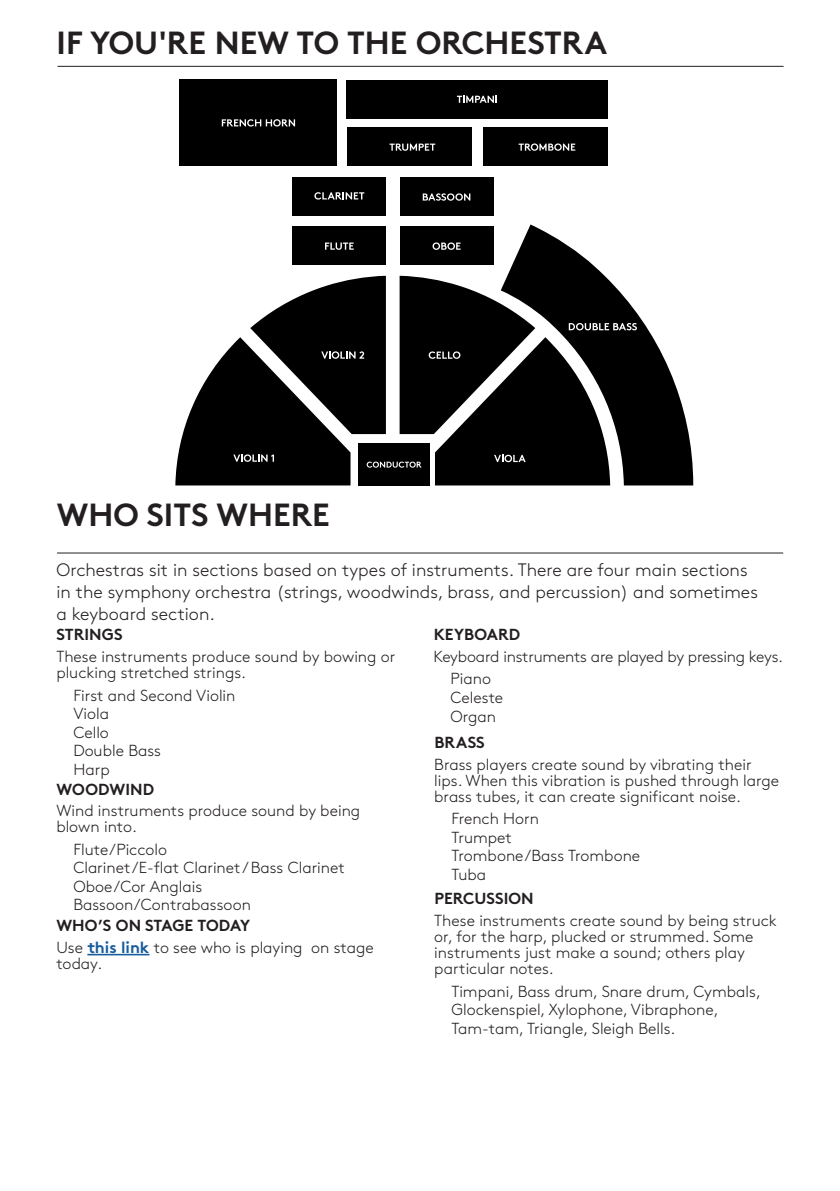
<style>
.page{position:relative;width:840px;height:1191px;background:#fff}
.page>*{position:absolute;margin:0;border:0;box-sizing:border-box;transform-origin:0 0}
.Headers__page{font:700 32px "Brown";color:#231f20}
.SD-_BODY{font:300 18px/22px "Brown";color:#231f20}
.Body__Special___Poem_Song_FOR_THIS_EDITI{font:300 16px/16px "Brown";color:#231f20}
.Body__Special___Poem_Song_FOR_THIS_EDITI-2{font:700 16px "Brown";letter-spacing:.005em;color:#231f20}
.s1{font-weight:700;color:#175d9e}
</style>
<div class="page">
<hr style="left:57px;top:66px;width:726px;height:1px;background:#231f20">
<hr style="left:57px;top:552px;width:725px;height:1px;background:#231f20">
<svg style="left:507px;top:224px;width:185px;height:261px"></svg>
<div style="left:292px;top:177px;width:94px;height:39px;background:#000"></div>
<div style="left:399px;top:177px;width:94px;height:39px;background:#000"></div>
<div style="left:292px;top:226px;width:94px;height:39px;background:#000"></div>
<div style="left:399px;top:226px;width:94px;height:39px;background:#000"></div>
<div style="left:357px;top:443px;width:72px;height:43px;background:#000"></div>
<svg style="left:432px;top:242px;width:28px;height:8px"></svg>
<svg style="left:325px;top:242px;width:28px;height:8px"></svg>
<svg style="left:314px;top:192px;width:50px;height:8px"></svg>
<svg style="left:422px;top:193px;width:48px;height:8px"></svg>
<div style="left:180px;top:80px;width:157px;height:86px;background:#000"></div>
<div style="left:347px;top:128px;width:125px;height:38px;background:#000"></div>
<div style="left:482px;top:128px;width:125px;height:38px;background:#000"></div>
<div style="left:346px;top:80px;width:261px;height:39px;background:#000"></div>
<svg style="left:456px;top:96px;width:40px;height:7px"></svg>
<svg style="left:222px;top:119px;width:73px;height:7px"></svg>
<svg style="left:518px;top:143px;width:57px;height:8px"></svg>
<svg style="left:389px;top:144px;width:46px;height:7px"></svg>
<svg style="left:175px;top:276px;width:461px;height:209px"></svg>
<hr style="left:87px;top:953px;width:62px;height:2px;background:#175d9e">
<p class="Headers__page" style="left:57px;top:17px;width:551px">IF YOU'RE NEW TO THE ORCHESTRA</p>
<p class="Headers__page" style="left:57px;top:489px;width:274px">WHO SITS WHERE</p>
<p class="SD-_BODY" style="left:56px;top:557px;width:702px">Orchestras sit in sections based on types of instruments. There are four main sections in the symphony orchestra (strings, woodwinds, brass, and percussion) and sometimes a keyboard section.</p>
<p class="Body__Special___Poem_Song_FOR_THIS_EDITI-2" style="left:56px;top:622px;width:68px">STRINGS</p>
<p class="Body__Special___Poem_Song_FOR_THIS_EDITI" style="left:56px;top:647px;width:340px">These instruments produce sound by bowing or plucking stretched strings.</p>
<p class="Body__Special___Poem_Song_FOR_THIS_EDITI" style="left:73px;top:686px;width:163px">First and Second Violin</p>
<p class="Body__Special___Poem_Song_FOR_THIS_EDITI" style="left:73px;top:704px;width:37px">Viola</p>
<p class="Body__Special___Poem_Song_FOR_THIS_EDITI" style="left:73px;top:723px;width:37px">Cello</p>
<p class="Body__Special___Poem_Song_FOR_THIS_EDITI" style="left:73px;top:741px;width:89px">Double Bass</p>
<p class="Body__Special___Poem_Song_FOR_THIS_EDITI" style="left:73px;top:760px;width:38px">Harp</p>
<p class="Body__Special___Poem_Song_FOR_THIS_EDITI-2" style="left:56px;top:776px;width:99px">WOODWIND</p>
<p class="Body__Special___Poem_Song_FOR_THIS_EDITI" style="left:56px;top:801px;width:305px">Wind instruments produce sound by being blown into.</p>
<p class="Body__Special___Poem_Song_FOR_THIS_EDITI" style="left:73px;top:840px;width:95px">Flute/Piccolo</p>
<p class="Body__Special___Poem_Song_FOR_THIS_EDITI" style="left:73px;top:858px;width:273px">Clarinet/E-flat Clarinet / Bass Clarinet</p>
<p class="Body__Special___Poem_Song_FOR_THIS_EDITI" style="left:73px;top:877px;width:130px">Oboe/Cor Anglais</p>
<p class="Body__Special___Poem_Song_FOR_THIS_EDITI" style="left:73px;top:895px;width:179px">Bassoon/Contrabassoon</p>
<p class="Body__Special___Poem_Song_FOR_THIS_EDITI-2" style="left:433px;top:622px;width:88px">KEYBOARD</p>
<p class="Body__Special___Poem_Song_FOR_THIS_EDITI" style="left:433px;top:647px;width:351px">Keyboard instruments are played by pressing keys.</p>
<p class="Body__Special___Poem_Song_FOR_THIS_EDITI" style="left:450px;top:670px;width:42px">Piano</p>
<p class="Body__Special___Poem_Song_FOR_THIS_EDITI" style="left:450px;top:688px;width:54px">Celeste</p>
<p class="Body__Special___Poem_Song_FOR_THIS_EDITI" style="left:450px;top:707px;width:47px">Organ</p>
<p class="Body__Special___Poem_Song_FOR_THIS_EDITI-2" style="left:434px;top:729px;width:52px">BRASS</p>
<p class="Body__Special___Poem_Song_FOR_THIS_EDITI" style="left:434px;top:755px;width:346px">Brass players create sound by vibrating their lips. When this vibration is pushed through large brass tubes, it can create significant noise.</p>
<p class="Body__Special___Poem_Song_FOR_THIS_EDITI" style="left:451px;top:809px;width:89px">French Horn</p>
<p class="Body__Special___Poem_Song_FOR_THIS_EDITI" style="left:451px;top:828px;width:62px">Trumpet</p>
<p class="Body__Special___Poem_Song_FOR_THIS_EDITI" style="left:451px;top:846px;width:190px">Trombone/Bass Trombone</p>
<p class="Body__Special___Poem_Song_FOR_THIS_EDITI" style="left:451px;top:865px;width:36px">Tuba</p>
<p class="Body__Special___Poem_Song_FOR_THIS_EDITI-2" style="left:434px;top:886px;width:101px">PERCUSSION</p>
<p class="Body__Special___Poem_Song_FOR_THIS_EDITI" style="left:434px;top:911px;width:344px">These instruments create sound by being struck or, for the harp, plucked or strummed. Some instruments just make a sound; others play particular notes.</p>
<p class="Body__Special___Poem_Song_FOR_THIS_EDITI" style="left:451px;top:982px;width:311px">Timpani, Bass drum, Snare drum, Cymbals,</p>
<p class="Body__Special___Poem_Song_FOR_THIS_EDITI" style="left:451px;top:1000px;width:269px">Glockenspiel, Xylophone, Vibraphone,</p>
<p class="Body__Special___Poem_Song_FOR_THIS_EDITI" style="left:451px;top:1019px;width:225px">Tam-tam, Triangle, Sleigh Bells.</p>
<p class="Body__Special___Poem_Song_FOR_THIS_EDITI-2" style="left:56px;top:912px;width:195px">WHO’S ON STAGE TODAY</p>
<p class="Body__Special___Poem_Song_FOR_THIS_EDITI" style="left:56px;top:938px;width:319px">Use <span class="s1">this link</span> to see who is playing on stage today.</p>
</div>
